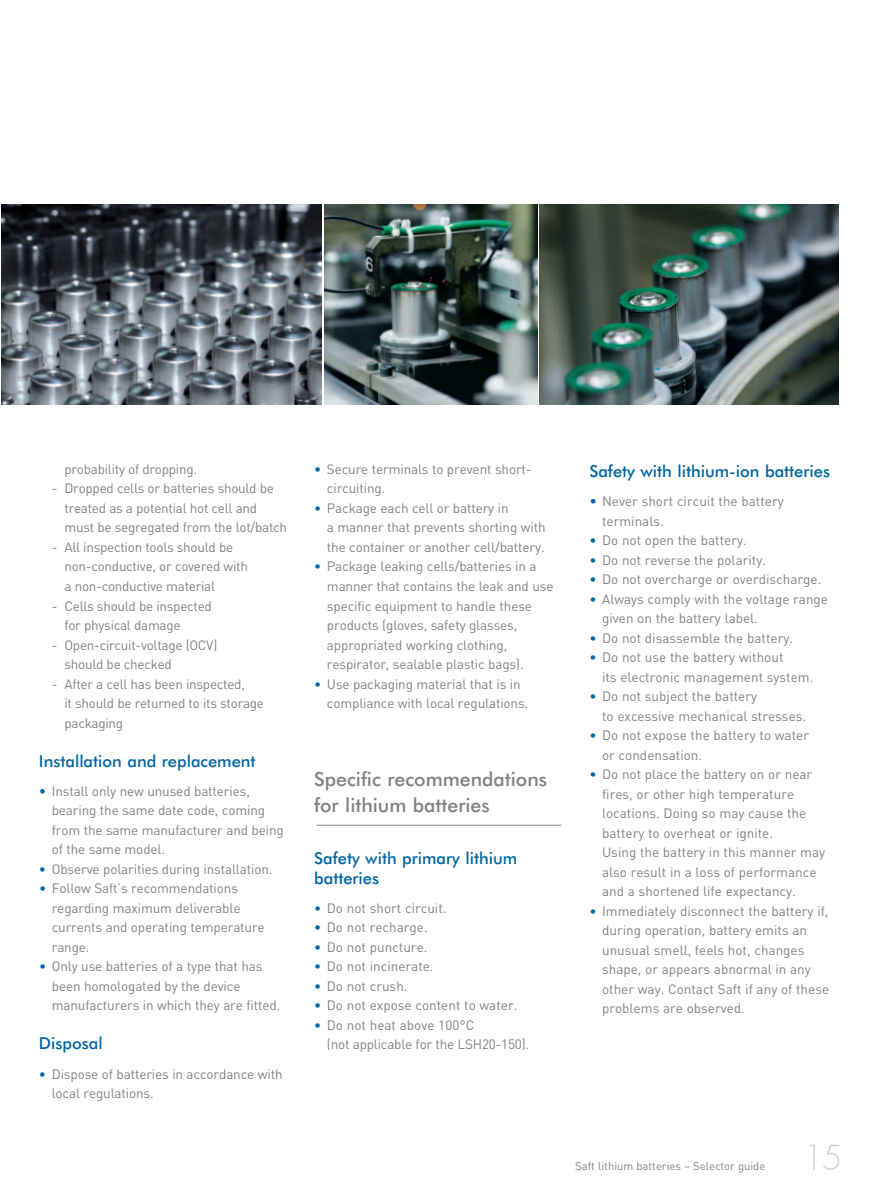
<style>
.page{position:relative;width:893px;height:1191px;background:#fff}
.page>*{position:absolute;margin:0;border:0;box-sizing:border-box;transform-origin:0 0}
.t1{font:500 19.5px/25.5px "Futura BT";color:#808285}
.t2{font:500 16.5px/19.5px "Futura BT";color:#0065a4}
.t3{font:13.5px/19.5px "DINOT";letter-spacing:-.01em;color:#808285}
.t4{font:11.25px "DINOT";color:#808285}
.s1{font-size:14.25px;color:#0065a4}
.s2{color:#0065a4}
</style>
<div class="page">
<svg style="left:809px;top:1144px;width:30px;height:26px"></svg>
<img style="left:1px;top:204px;width:321px;height:200px">
<img style="left:324px;top:204px;width:213px;height:200px">
<img style="left:539px;top:204px;width:300px;height:200px">
<hr style="left:317px;top:825px;width:244px;height:1px;background:#808285">
<p class="t3" style="left:64px;top:461px;width:134px">probability of dropping.</p>
<p class="t3" style="left:64px;top:480px;width:224px;text-indent:-13px">- Dropped cells or batteries should be treated as a potential hot cell and must be segregated from the lot/batch</p>
<p class="t3" style="left:64px;top:539px;width:185px;text-indent:-13px">- All inspection tools should be non-conductive, or covered with a non-conductive material</p>
<p class="t3" style="left:64px;top:597px;width:149px;text-indent:-13px">- Cells should be inspected for physical damage</p>
<p class="t3" style="left:64px;top:636px;width:154px;text-indent:-13px">- Open-circuit-voltage (OCV) should be checked</p>
<p class="t3" style="left:64px;top:675px;width:201px;text-indent:-13px">- After a cell has been inspected,<br>it should be returned to its storage packaging</p>
<p class="t2" style="left:39px;top:751px;width:218px">Installation and replacement</p>
<p class="t3" style="left:52px;top:782px;width:234px;text-indent:-13px"><span class="s1">•</span> Install only new unused batteries, bearing the same date code, coming from the same manufacturer and being of the same model.</p>
<p class="t3" style="left:39px;top:860px;width:235px"><span class="s2">•</span> Observe polarities during installation.</p>
<p class="t3" style="left:52px;top:880px;width:214px;text-indent:-13px"><span class="s2">•</span> Follow Saft’s recommendations regarding maximum deliverable currents and operating temperature range.</p>
<p class="t3" style="left:52px;top:958px;width:230px;text-indent:-13px"><span class="s2">•</span> Only use batteries of a type that has been homologated by the device manufacturers in which they are fitted.</p>
<p class="t2" style="left:39px;top:1034px;width:65px">Disposal</p>
<p class="t3" style="left:52px;top:1065px;width:232px;text-indent:-13px"><span class="s2">•</span> Dispose of batteries in accordance with local regulations.</p>
<p class="t3" style="left:327px;top:461px;width:206px;text-indent:-13px"><span class="s2">•</span> Secure terminals to prevent short&shy;circuiting.</p>
<p class="t3" style="left:327px;top:500px;width:220px;text-indent:-13px"><span class="s2">•</span> Package each cell or battery in<br>a manner that prevents shorting with the container or another cell/battery.</p>
<p class="t3" style="left:327px;top:558px;width:228px;text-indent:-13px"><span class="s2">•</span> Package leaking cells/batteries in a manner that contains the leak and use specific equipment to handle these products (gloves, safety glasses, appropriated working clothing, respirator, sealable plastic bags).</p>
<p class="t3" style="left:327px;top:675px;width:203px;text-indent:-13px"><span class="s2">•</span> Use packaging material that is in compliance with local regulations.</p>
<h1 class="t1" style="left:314px;top:766px;width:235px">Specific recommendations for lithium batteries</h1>
<p class="t2" style="left:314px;top:848px;width:205px">Safety with primary lithium batteries</p>
<p class="t3" style="left:314px;top:899px;width:134px"><span class="s2">•</span> Do not short circuit.</p>
<p class="t3" style="left:314px;top:919px;width:115px"><span class="s2">•</span> Do not recharge.</p>
<p class="t3" style="left:314px;top:938px;width:115px"><span class="s2">•</span> Do not puncture.</p>
<p class="t3" style="left:314px;top:958px;width:121px"><span class="s2">•</span> Do not incinerate.</p>
<p class="t3" style="left:314px;top:977px;width:95px"><span class="s2">•</span> Do not crush.</p>
<p class="t3" style="left:314px;top:997px;width:205px"><span class="s2">•</span> Do not expose content to water.</p>
<p class="t3" style="left:327px;top:1016px;width:204px;text-indent:-13px"><span class="s2">•</span> Do not heat above 100°C<br>(not applicable for the LSH20-150).</p>
<p class="t2" style="left:589px;top:461px;width:242px">Safety with lithium-ion batteries</p>
<p class="t3" style="left:602px;top:493px;width:183px;text-indent:-13px"><span class="s1">•</span> Never short circuit the battery terminals.</p>
<p class="t3" style="left:589px;top:532px;width:159px"><span class="s2">•</span> Do not open the battery.</p>
<p class="t3" style="left:589px;top:551px;width:178px"><span class="s2">•</span> Do not reverse the polarity.</p>
<p class="t3" style="left:589px;top:571px;width:233px"><span class="s2">•</span> Do not overcharge or overdischarge.</p>
<p class="t3" style="left:602px;top:590px;width:227px;text-indent:-13px"><span class="s2">•</span> Always comply with the voltage range given on the battery label.</p>
<p class="t3" style="left:589px;top:629px;width:205px"><span class="s2">•</span> Do not disassemble the battery.</p>
<p class="t3" style="left:602px;top:649px;width:213px;text-indent:-13px"><span class="s2">•</span> Do not use the battery without<br>its electronic management system.</p>
<p class="t3" style="left:602px;top:688px;width:206px;text-indent:-13px"><span class="s2">•</span> Do not subject the battery<br>to excessive mechanical stresses.</p>
<p class="t3" style="left:602px;top:727px;width:208px;text-indent:-13px"><span class="s2">•</span> Do not expose the battery to water or condensation.</p>
<p class="t3" style="left:602px;top:766px;width:225px;text-indent:-13px"><span class="s2">•</span> Do not place the battery on or near fires, or other high temperature locations. Doing so may cause the battery to overheat or ignite.<br>Using the battery in this manner may also result in a loss of performance and a shortened life expectancy.</p>
<p class="t3" style="left:602px;top:902px;width:229px;text-indent:-13px"><span class="s2">•</span> Immediately disconnect the battery if, during operation, battery emits an unusual smell, feels hot, changes shape, or appears abnormal in any other way. Contact Saft if any of these problems are observed.</p>
<p class="t4" style="left:575px;top:1162px;width:192px">Saft lithium batteries – Selector guide</p>
</div>
